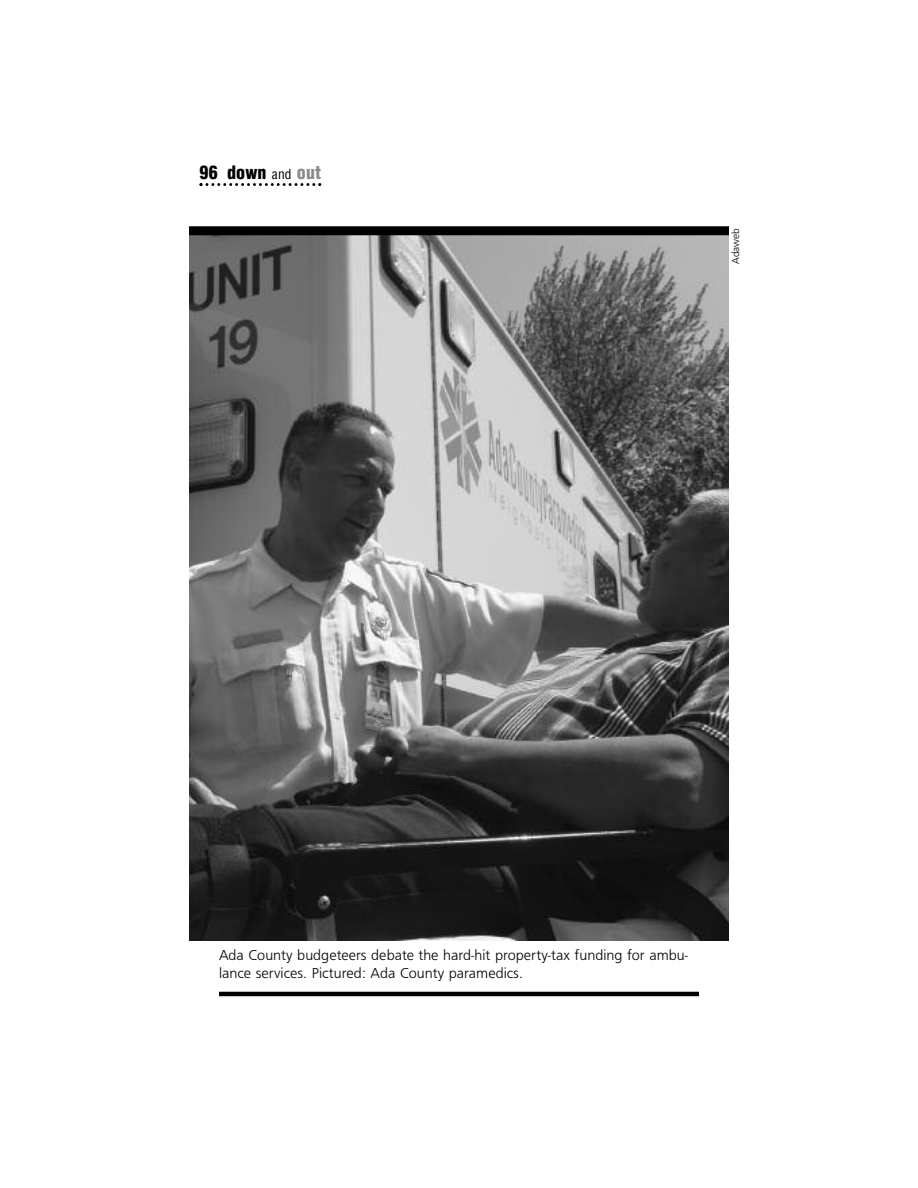
<style>
.page{position:relative;width:918px;height:1188px;background:#fff}
.page>*{position:absolute;margin:0;border:0;box-sizing:border-box;transform-origin:0 0}
.t1{font:900 condensed 18px "Helvetica";letter-spacing:.01em;color:#000}
.t2{font:15px/18px "Frugal Sans Light DTC";color:#000}
.t3{font:10.5px "Frugal Sans Light DTC";letter-spacing:-.01em;color:#000}
.s1{font-weight:400;font-size:13.5px}
.s2{color:#8c8c8c}
</style>
<div class="page">
<svg style="left:200px;top:183px;width:121px;height:3px"></svg>
<img style="left:189px;top:235px;width:540px;height:705px">
<hr style="left:219px;top:992px;width:480px;height:4px;background:#000">
<div style="left:189px;top:226px;width:540px;height:9px;background:#000"></div>
<p class="t1" style="left:200px;top:162px;width:123px">96 down <span class="s1">and</span> <span class="s2">out</span></p>
<p class="t3" style="left:729px;top:264px;width:37px;rotate:-90deg">Adaweb</p>
<p class="t2" style="left:219px;top:946px;width:471px">Ada County budgeteers debate the hard-hit property-tax funding for ambu&shy;lance services. Pictured: Ada County paramedics.</p>
</div>
